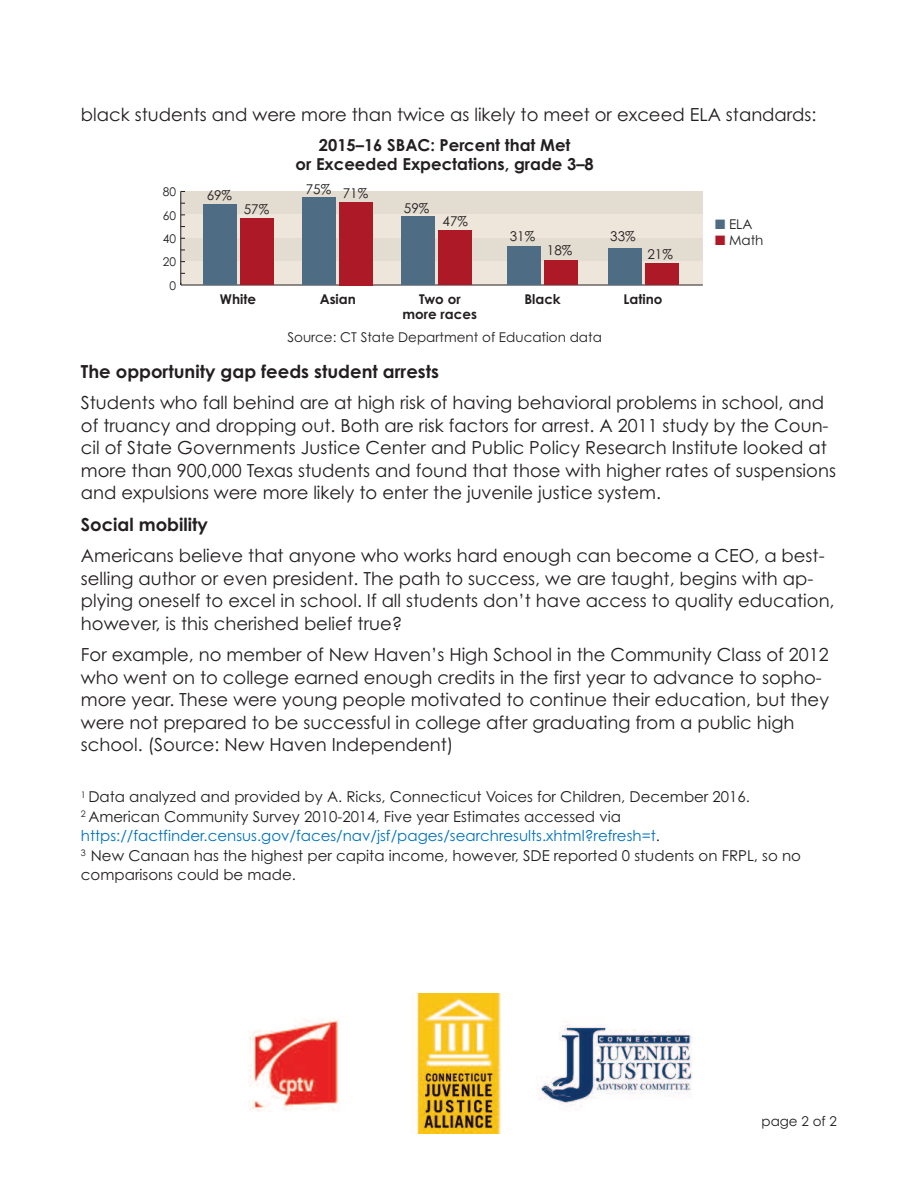
<style>
.page{position:relative;width:918px;height:1188px;background:#fff}
.page>*{position:absolute;margin:0;border:0;box-sizing:border-box;transform-origin:0 0}
.t1{font:18px/22.5px "Century Gothic";color:#231f20}
.t2{font:700 18px "Century Gothic";color:#231f20}
.t3{font:700 16.5px/19.8px "Century Gothic";color:#231f20;text-align:center}
.t4{font:15px/19.5px "Century Gothic";color:#231f20}
.t5{font:13.5px "Century Gothic";color:#231f20}
.t6{font:700 13.5px/15px "Century Gothic";color:#231f20;text-align:center}
.t7{font:12px "Century Gothic";color:#231f20}
.s1{color:#4e6c83}
.s2{color:#ad1926}
.s3{color:#0072bc}
</style>
<div class="page">
<div style="left:181px;top:238px;width:522px;height:24px;background:#e2dcd1"></div>
<div style="left:181px;top:191px;width:522px;height:24px;background:#e2dcd1"></div>
<div style="left:181px;top:215px;width:522px;height:23px;background:#eee6da"></div>
<div style="left:181px;top:262px;width:522px;height:23px;background:#eee6da"></div>
<hr style="left:181px;top:285px;width:522px;height:1px;background:#231f20">
<hr style="left:180px;top:191px;width:1px;height:94px;background:#231f20">
<div style="left:544px;top:260px;width:33px;height:25px;background:#ad1926"></div>
<div style="left:507px;top:246px;width:34px;height:39px;background:#4e6c83"></div>
<div style="left:646px;top:264px;width:33px;height:21px;background:#ad1926"></div>
<div style="left:609px;top:249px;width:33px;height:36px;background:#4e6c83"></div>
<div style="left:438px;top:230px;width:34px;height:55px;background:#ad1926"></div>
<div style="left:402px;top:216px;width:33px;height:69px;background:#4e6c83"></div>
<div style="left:340px;top:202px;width:33px;height:83px;background:#ad1926"></div>
<div style="left:303px;top:197px;width:33px;height:88px;background:#4e6c83"></div>
<div style="left:240px;top:218px;width:33px;height:67px;background:#ad1926"></div>
<div style="left:203px;top:204px;width:33px;height:81px;background:#4e6c83"></div>
<img style="left:248px;top:994px;width:445px;height:140px">
<p class="t1" style="left:81px;top:104px;width:737px">black students and were more than twice as likely to meet or exceed ELA standards:</p>
<p class="t7" style="left:163px;top:184px;width:15px">80</p>
<p class="t5" style="left:207px;top:187px;width:27px">69%</p>
<p class="t7" style="left:163px;top:208px;width:15px">60</p>
<p class="t7" style="left:163px;top:231px;width:15px">40</p>
<p class="t7" style="left:163px;top:255px;width:15px">20</p>
<p class="t7" style="left:170px;top:278px;width:8px">0</p>
<p class="t5" style="left:244px;top:201px;width:27px">57%</p>
<p class="t3" style="left:296px;top:136px;width:300px">2015–16 SBAC: Percent that Met<br>or Exceeded Expectations, grade 3–8</p>
<p class="t5" style="left:306px;top:181px;width:27px">75%</p>
<p class="t5" style="left:343px;top:185px;width:27px">71%</p>
<p class="t5" style="left:404px;top:200px;width:27px">59%</p>
<p class="t5" style="left:443px;top:213px;width:27px">47%</p>
<p class="t5" style="left:510px;top:228px;width:27px">31%</p>
<p class="t5" style="left:547px;top:242px;width:27px">18%</p>
<p class="t5" style="left:610px;top:228px;width:27px">33%</p>
<p class="t5" style="left:647px;top:246px;width:27px">21%</p>
<p class="t6" style="left:220px;top:293px;width:38px">White</p>
<p class="t6" style="left:320px;top:293px;width:38px">Asian</p>
<p class="t6" style="left:403px;top:293px;width:76px">Two or more races</p>
<p class="t6" style="left:524px;top:293px;width:38px">Black</p>
<p class="t6" style="left:624px;top:293px;width:40px">Latino</p>
<p class="t5" style="left:287px;top:329px;width:316px">Source: CT State Department of Education data</p>
<p class="t5" style="left:715px;top:216px;width:39px"><span class="s1">■</span> ELA</p>
<p class="t5" style="left:715px;top:232px;width:50px"><span class="s2">■</span> Math</p>
<p class="t2" style="left:81px;top:365px;width:360px">The opportunity gap feeds student arrests</p>
<p class="t1" style="left:81px;top:392px;width:757px">Students who fall behind are at high risk of having behavioral problems in school, and of truancy and dropping out. Both are risk factors for arrest. A 2011 study by the Coun&shy;cil of State Governments Justice Center and Public Policy Research Institute looked at more than 900,000 Texas students and found that those with higher rates of suspensions and expulsions were more likely to enter the juvenile justice system.</p>
<p class="t2" style="left:81px;top:518px;width:129px">Social mobility</p>
<p class="t1" style="left:81px;top:545px;width:755px">Americans believe that anyone who works hard enough can become a CEO, a best&shy;selling author or even president. The path to success, we are taught, begins with ap&shy;plying oneself to excel in school. If all students don’t have access to quality education, however, is this cherished belief true?</p>
<p class="t1" style="left:81px;top:644px;width:750px">For example, no member of New Haven’s High School in the Community Class of 2012 who went on to college earned enough credits in the first year to advance to sopho&shy;more year. These were young people motivated to continue their education, but they were not prepared to be successful in college after graduating from a public high school. (Source: New Haven Independent)</p>
<p class="t4" style="left:81px;top:788px;width:722px"><sup>1</sup> Data analyzed and provided by A. Ricks, Connecticut Voices for Children, December 2016.<br><sup>2</sup> American Community Survey 2010-2014, Five year Estimates accessed via <span class="s3">https://factfinder.census.gov/faces/nav/jsf/pages/searchresults.xhtml?refresh=t</span>.<br><sup>3</sup> New Canaan has the highest per capita income, however, SDE reported 0 students on FRPL, so no comparisons could be made.</p>
<p class="t5" style="left:761px;top:1114px;width:77px">page 2 of 2</p>
</div>
